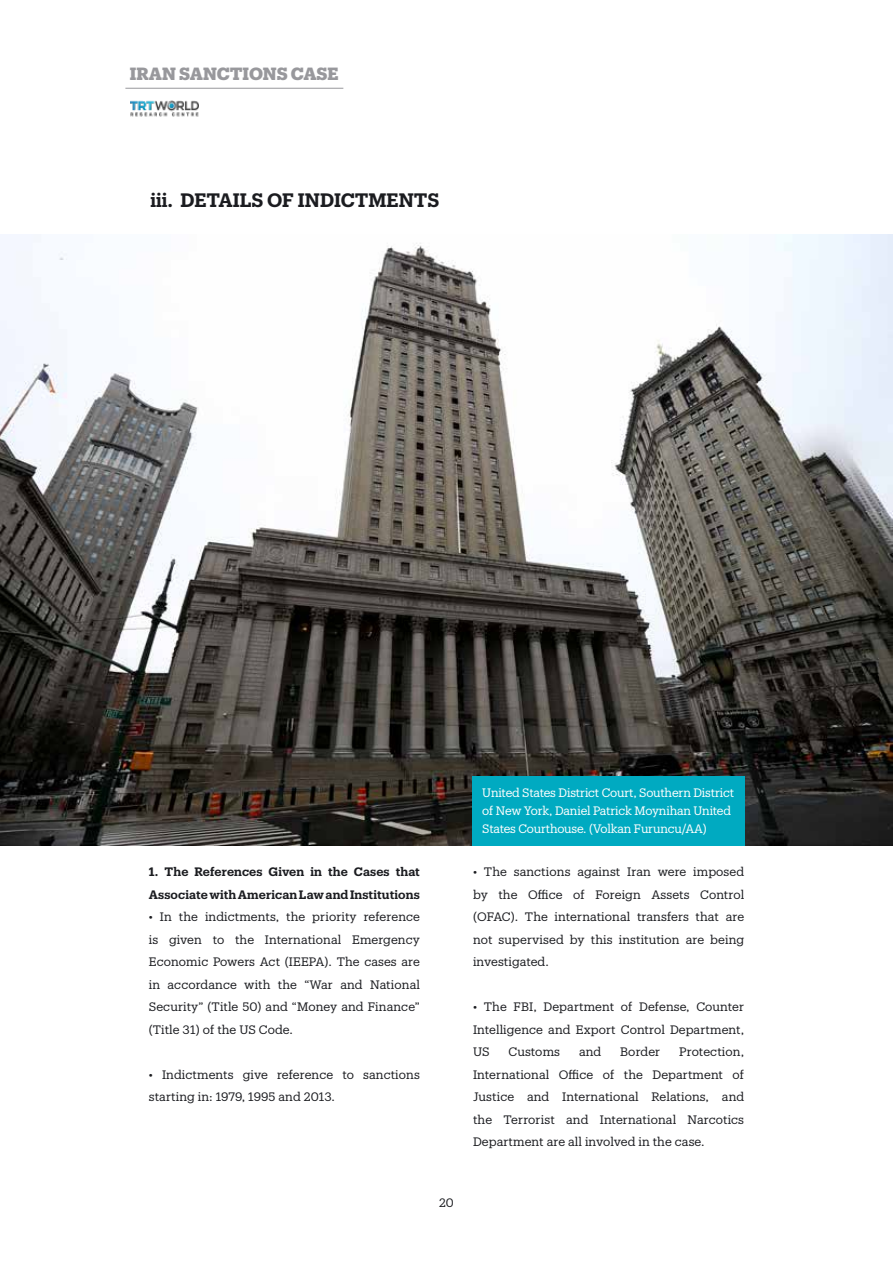
<style>
.page{position:relative;width:893px;height:1263px;background:#fff}
.page>*{position:absolute;margin:0;border:0;box-sizing:border-box;transform-origin:0 0}
.t1{font:600 19.05px "Produkt";color:#1b1c20}
.t2{font:700 17.4px "Produkt";letter-spacing:-.005em;color:#98989c}
.t3{font:12px/22.5px "Produkt";letter-spacing:.005em;color:#1b1c20;text-align:justify}
.t4{font:12px/18px "Produkt";letter-spacing:-.015em;color:#fff}
.t5{font:600 12px/22.5px "Produkt";letter-spacing:.005em;color:#1b1c20}
</style>
<div class="page">
<img style="left:0;top:235px;width:893px;height:611px">
<div style="left:472px;top:776px;width:272px;height:70px;background:#00aac1"></div>
<hr style="left:125px;top:88px;width:218px;height:1px;background:#98989c">
<img style="left:130px;top:100px;width:68px;height:17px">
<h2 class="t2" style="left:130px;top:61px;width:210px">IRAN SANCTIONS CASE</h2>
<h1 class="t1" style="left:150px;top:187px;width:290px">iii. DETAILS OF INDICTMENTS</h1>
<p class="t5" style="left:149px;top:860px;width:273px">1. The References Given in the Cases that<br>Associate with American Law and Institutions</p>
<p class="t3" style="left:149px;top:905px;width:273px">• In the indictments, the priority reference is given to the International Emergency Economic Powers Act (IEEPA). The cases are in accordance with the “War and National Security” (Title 50) and “Money and Finance” (Title 31) of the US Code.</p>
<p class="t3" style="left:149px;top:1062px;width:273px">• Indictments give reference to sanctions starting in: 1979, 1995 and 2013.</p>
<p class="t3" style="left:439px;top:1191px;width:16px">20</p>
<p class="t4" style="left:482px;top:783px;width:253px">United States District Court, Southern District of New York, Daniel Patrick Moynihan United<br>States Courthouse. (Volkan Furuncu/AA)</p>
<p class="t3" style="left:473px;top:860px;width:273px">• The sanctions against Iran were imposed by the Office of Foreign Assets Control (OFAC). The international transfers that are not supervised by this institution are being investigated.</p>
<p class="t3" style="left:473px;top:995px;width:273px">• The FBI, Department of Defense, Counter Intelligence and Export Control Department, US</p>
<p class="t3" style="left:508px;top:1040px;width:53px">Customs</p>
<p class="t3" style="left:579px;top:1040px;width:24px">and</p>
<p class="t3" style="left:620px;top:1040px;width:42px">Border</p>
<p class="t3" style="left:473px;top:1040px;width:273px;text-indent:206px">Protection, International Office of the Department of Justice and International Relations, and the Terrorist and International Narcotics Department are all involved in the case.</p>
</div>
